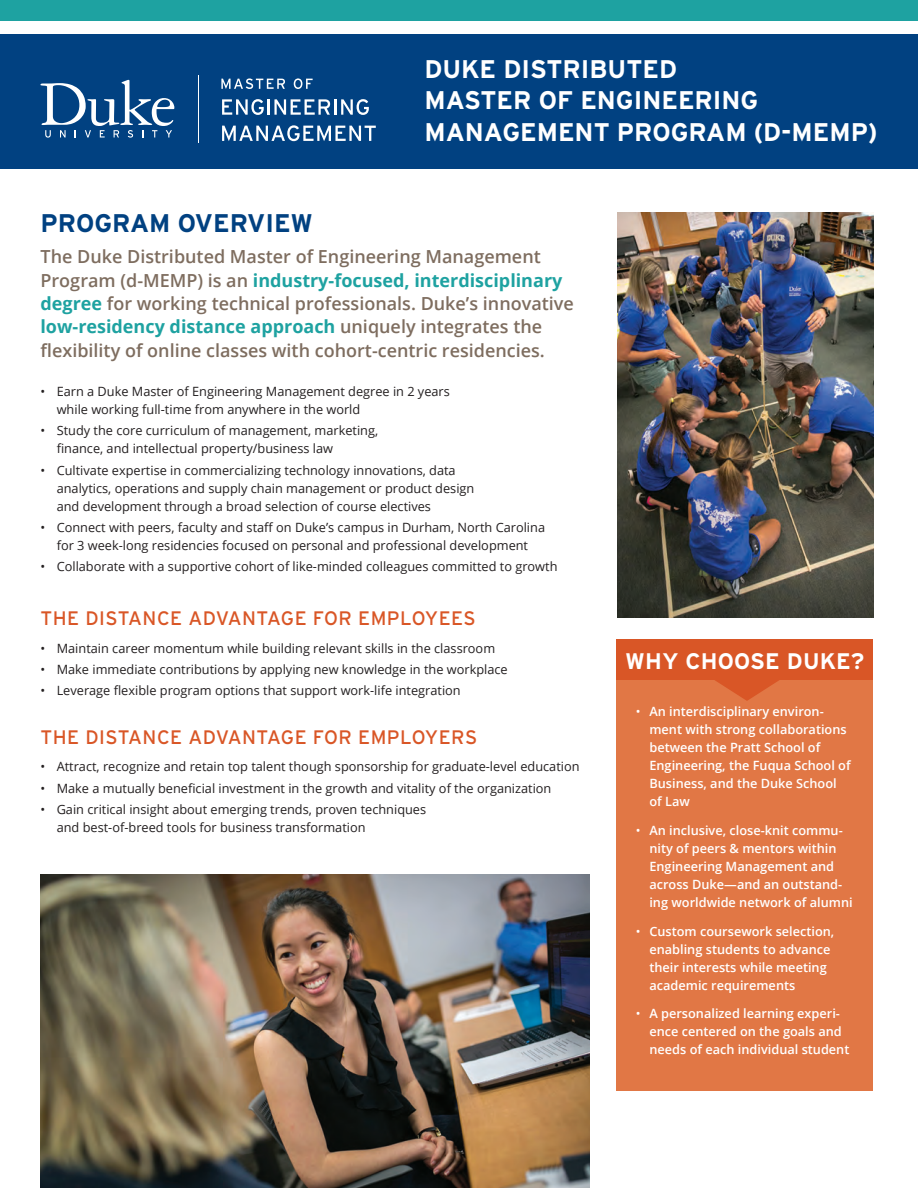
<style>
.page{position:relative;width:918px;height:1188px;background:#fff}
.page>*{position:absolute;margin:0;border:0;box-sizing:border-box;transform-origin:0 0}
.t1{font:700 25.5px "Interstate";color:#fff}
.Heading{font:700 25.5px "Interstate";color:#014181}
.Sidebar_Heading{font:700 22.5px "Interstate";letter-spacing:.01em;color:#fff}
.Subhead{font:19.5px "Interstate";letter-spacing:.025em;color:#d95626}
.Summary{font:600 18px/23.4px "Open Sans";color:#7e6d5f}
.t2{font:12.75px/18px "Open Sans";color:#231f20}
.t3{font:600 12.75px/18px "Open Sans";color:#fff}
.s1{font-weight:700;color:#1ea2a1}
.s2{font-weight:400}
</style>
<div class="page">
<div style="left:0;top:34px;width:918px;height:135px;background:#014181"></div>
<svg style="left:222px;top:99px;width:108px;height:16px"></svg>
<hr style="left:334px;top:99px;width:3px;height:16px;background:#fff">
<svg style="left:341px;top:99px;width:28px;height:16px"></svg>
<svg style="left:222px;top:125px;width:154px;height:16px"></svg>
<svg style="left:221px;top:78px;width:64px;height:11px"></svg>
<svg style="left:294px;top:78px;width:19px;height:11px"></svg>
<svg style="left:40px;top:80px;width:134px;height:58px"></svg>
<hr style="left:198px;top:75px;width:1px;height:67px;background:#fff">
<div style="left:0;top:0;width:918px;height:20px;background:#1ea2a1"></div>
<img style="left:41px;top:875px;width:549px;height:313px">
<div style="left:616px;top:679px;width:257px;height:412px;background:#e17745"></div>
<div style="left:616px;top:639px;width:257px;height:41px;background:#d95626"></div>
<svg style="left:715px;top:680px;width:64px;height:21px"></svg>
<img style="left:617px;top:213px;width:256px;height:405px">
<p class="t1" style="left:424px;top:55px;width:254px">DUKE DISTRIBUTED</p>
<p class="t1" style="left:424px;top:86px;width:335px">MASTER OF ENGINEERING</p>
<p class="t1" style="left:424px;top:118px;width:455px">MANAGEMENT PROGRAM (D-MEMP)</p>
<p class="Heading" style="left:40px;top:209px;width:274px">PROGRAM OVERVIEW</p>
<p class="Summary" style="left:40px;top:245px;width:535px">The Duke Distributed Master of Engineering Management Program (d-MEMP) is an <span class="s1">industry-focused, interdisciplinary degree</span> for working technical professionals. Duke’s innovative <span class="s1">low-residency distance approach</span> uniquely integrates the flexibility of online classes with cohort-centric residencies.</p>
<p class="t2" style="left:57px;top:382px;width:395px;text-indent:-16px">• Earn a Duke Master of Engineering Management degree in 2 years while working full-time from anywhere in the world</p>
<p class="t2" style="left:57px;top:421px;width:323px;text-indent:-16px">• Study the core curriculum of management, marketing, finance, and intellectual property/business law</p>
<p class="t2" style="left:57px;top:461px;width:419px;text-indent:-16px">• Cultivate expertise in commercializing technology innovations, data analytics, operations and supply chain management or product design and development through a broad selection of course electives</p>
<p class="t2" style="left:40px;top:518px;width:506px;text-align:center">• Connect with peers, faculty and staff on Duke’s campus in Durham, North Carolina for 3 week-long residencies focused on personal and professional development</p>
<p class="t2" style="left:40px;top:557px;width:519px">• Collaborate with a supportive cohort of like-minded colleagues committed to growth</p>
<p class="Subhead" style="left:40px;top:608px;width:437px">THE DISTANCE ADVANTAGE FOR EMPLOYEES</p>
<p class="t2" style="left:40px;top:639px;width:456px">• Maintain career momentum while building relevant skills in the classroom</p>
<p class="t2" style="left:40px;top:660px;width:469px">• Make immediate contributions by applying new knowledge in the workplace</p>
<p class="t2" style="left:40px;top:681px;width:422px">• Leverage flexible program options that support work-life integration</p>
<p class="Subhead" style="left:40px;top:726px;width:438px">THE DISTANCE ADVANTAGE FOR EMPLOYERS</p>
<p class="t2" style="left:40px;top:757px;width:541px">• Attract, recognize and retain top talent though sponsorship for graduate-level education</p>
<p class="t2" style="left:40px;top:779px;width:512px">• Make a mutually beneficial investment in the growth and vitality of the organization</p>
<p class="t2" style="left:57px;top:800px;width:371px;text-indent:-16px">• Gain critical insight about emerging trends, proven techniques and best-of-breed tools for business transformation</p>
<p class="Sidebar_Heading" style="left:625px;top:648px;width:240px">WHY CHOOSE DUKE?</p>
<p class="t3" style="left:649px;top:702px;width:203px;text-indent:-14px"><span class="s2">•</span> An interdisciplinary environ&shy;ment with strong collaborations between the Pratt School of<br>Engineering, the Fuqua School of<br>Business, and the Duke School of Law</p>
<p class="t3" style="left:649px;top:821px;width:205px;text-indent:-14px"><span class="s2">•</span> An inclusive, close-knit commu&shy;nity of peers &amp; mentors within<br>Engineering Management and across Duke—and an outstand&shy;ing worldwide network of alumni</p>
<p class="t3" style="left:649px;top:922px;width:186px;text-indent:-14px"><span class="s2">•</span> Custom coursework selection, enabling students to advance their interests while meeting academic requirements</p>
<p class="t3" style="left:649px;top:1005px;width:201px;text-indent:-14px"><span class="s2">•</span> A personalized learning experi&shy;ence centered on the goals and needs of each individual student</p>
</div>
